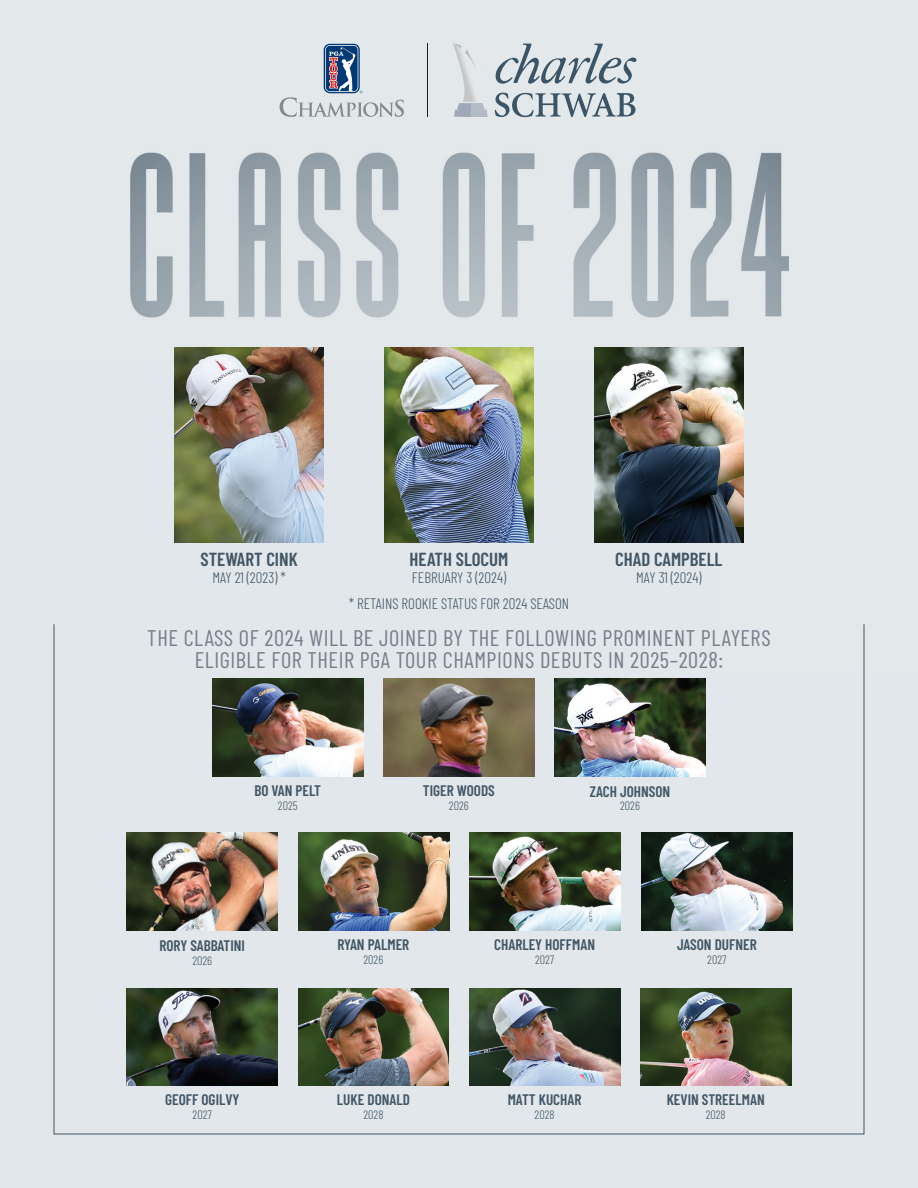
<style>
.page{position:relative;width:918px;height:1188px;background:#fff}
.page>*{position:absolute;margin:0;border:0;box-sizing:border-box;transform-origin:0 0}
.t1{font:22.5px/22.5px "Barlow Condensed";letter-spacing:.025em;color:#767e8b;text-align:center}
.t2{font:600 18.9px "Barlow Condensed";color:#415665}
.t3{font:600 15.3px "Barlow Condensed";color:#415665}
.t4{font:300 15.15px "Barlow Condensed";color:#415665}
.t5{font:300 12.15px "Barlow Condensed";color:#415665}
</style>
<div class="page">
<img style="left:0;top:0;width:714px;height:361px">
<div style="left:714px;top:0;width:204px;height:1188px;background:#e3e8eb"></div>
<div style="left:0;top:361px;width:203px;height:827px;background:#e2e7eb"></div>
<div style="left:306px;top:361px;width:409px;height:827px;background:#e2e7eb"></div>
<div style="left:203px;top:543px;width:103px;height:645px;background:#e2e7eb"></div>
<svg style="left:324px;top:44px;width:36px;height:49px"></svg>
<svg style="left:325px;top:45px;width:33px;height:47px"></svg>
<div style="left:326px;top:46px;width:32px;height:45px;background:#003974;border-radius:4px"></div>
<svg style="left:280px;top:47px;width:124px;height:70px;background:#c0c8d3"></svg>
<hr style="left:427px;top:44px;width:1px;height:73px;background:#231f20">
<svg style="left:495px;top:44px;width:141px;height:40px;background:#b9c4ca"></svg>
<svg style="left:495px;top:93px;width:141px;height:24px;background:#a9b5bd"></svg>
<svg style="left:453px;top:42px;width:34px;height:75px"></svg>
<img style="left:453px;top:43px;width:33px;height:30px">
<img style="left:462px;top:73px;width:19px;height:29px">
<img style="left:212px;top:679px;width:151px;height:98px">
<img style="left:555px;top:679px;width:151px;height:98px">
<img style="left:384px;top:679px;width:150px;height:98px">
<img style="left:127px;top:833px;width:151px;height:98px">
<img style="left:298px;top:988px;width:151px;height:98px">
<img style="left:469px;top:833px;width:151px;height:98px">
<img style="left:298px;top:833px;width:151px;height:98px">
<img style="left:642px;top:833px;width:151px;height:98px">
<img style="left:469px;top:988px;width:151px;height:98px">
<img style="left:640px;top:988px;width:151px;height:98px">
<img style="left:127px;top:988px;width:151px;height:98px">
<img style="left:175px;top:347px;width:148px;height:196px">
<img style="left:385px;top:347px;width:148px;height:196px">
<img style="left:595px;top:347px;width:148px;height:196px">
<p class="t2" style="left:201px;top:546px;width:99px">STEWART CINK</p>
<p class="t4" style="left:212px;top:567px;width:75px">MAY 21 (2023) *</p>
<p class="t2" style="left:410px;top:546px;width:100px">HEATH SLOCUM</p>
<p class="t4" style="left:412px;top:567px;width:96px">FEBRUARY 3 (2024)</p>
<p class="t4" style="left:349px;top:593px;width:222px">* RETAINS ROOKIE STATUS FOR 2024 SEASON</p>
<p class="t2" style="left:615px;top:546px;width:109px">CHAD CAMPBELL</p>
<p class="t4" style="left:636px;top:567px;width:67px">MAY 31 (2024)</p>
<h1 class="t1" style="left:147px;top:625px;width:625px">THE CLASS OF 2024 WILL BE JOINED BY THE FOLLOWING PROMINENT PLAYERS<br>ELIGIBLE FOR THEIR PGA TOUR CHAMPIONS DEBUTS IN 2025–2028:</h1>
<p class="t3" style="left:254px;top:780px;width:68px">BO VAN PELT</p>
<p class="t5" style="left:278px;top:797px;width:21px">2025</p>
<p class="t3" style="left:423px;top:780px;width:73px">TIGER WOODS</p>
<p class="t5" style="left:449px;top:797px;width:21px">2026</p>
<p class="t3" style="left:590px;top:780px;width:82px">ZACH JOHNSON</p>
<p class="t5" style="left:620px;top:797px;width:21px">2026</p>
<p class="t3" style="left:160px;top:935px;width:87px">RORY SABBATINI</p>
<p class="t5" style="left:192px;top:952px;width:21px">2026</p>
<p class="t3" style="left:337px;top:934px;width:73px">RYAN PALMER</p>
<p class="t5" style="left:363px;top:951px;width:21px">2026</p>
<p class="t3" style="left:494px;top:934px;width:102px">CHARLEY HOFFMAN</p>
<p class="t5" style="left:535px;top:951px;width:21px">2027</p>
<p class="t3" style="left:677px;top:934px;width:81px">JASON DUFNER</p>
<p class="t5" style="left:707px;top:951px;width:21px">2027</p>
<p class="t3" style="left:165px;top:1089px;width:76px">GEOFF OGILVY</p>
<p class="t5" style="left:193px;top:1106px;width:21px">2027</p>
<p class="t3" style="left:337px;top:1089px;width:74px">LUKE DONALD</p>
<p class="t5" style="left:363px;top:1106px;width:22px">2028</p>
<p class="t3" style="left:508px;top:1089px;width:75px">MATT KUCHAR</p>
<p class="t5" style="left:535px;top:1106px;width:22px">2028</p>
<p class="t3" style="left:667px;top:1089px;width:100px">KEVIN STREELMAN</p>
<p class="t5" style="left:706px;top:1106px;width:22px">2028</p>
</div>
